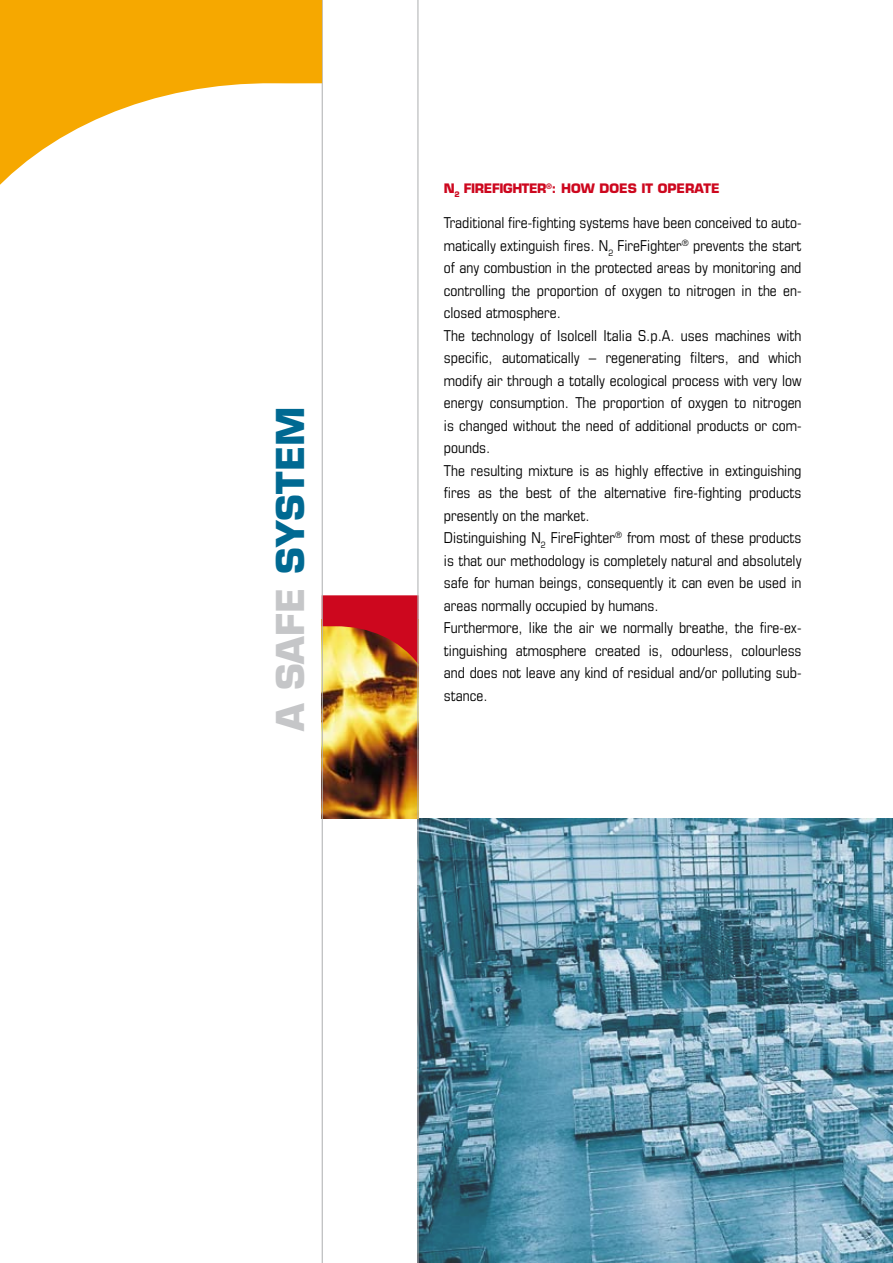
<style>
.page{position:relative;width:893px;height:1263px;background:#fff}
.page>*{position:absolute;margin:0;border:0;box-sizing:border-box;transform-origin:0 0}
.t1{font:700 37.5px "Eurostile";color:#006992}
.t2{font:condensed 15px/22.5px "Eurostile";color:#000}
.t3{font:700 12.75px "Eurostile";color:#cd071e}
.s1{color:#c5c6c8}
</style>
<div class="page">
<img style="left:418px;top:819px;width:475px;height:444px">
<img style="left:323px;top:664px;width:94px;height:155px">
<svg style="left:323px;top:595px;width:94px;height:69px;background:#ca4830"></svg>
<hr style="left:417px;top:0;width:1px;height:1263px;background:#b1b3b4">
<hr style="left:322px;top:0;width:1px;height:1263px;background:#b1b3b4">
<svg style="left:0;top:0;width:322px;height:209px;fill:#f6a800"></svg>
<h1 class="t1" style="left:267px;top:731px;width:322px;rotate:-90deg"><span class="s1">A SAFE</span> SYSTEM</h1>
<p class="t3" style="left:444px;top:180px;width:65px">N<sub>2</sub> FIREFIGHTER</p>
<p class="t3" style="left:546px;top:180px;width:27px"><sup>®</sup>: HOW</p>
<p class="t3" style="left:599px;top:180px;width:11px">DOES</p>
<p class="t3" style="left:641px;top:180px;width:26px">IT OPERATE</p>
<p class="t2" style="left:444px;top:211px;width:359px">Traditional fire-fighting systems have been conceived to auto&shy;matically extinguish fires. N<sub>2</sub> FireFighter<sup>®</sup> prevents the start of any combustion in the protected areas by monitoring and controlling the proportion of oxygen to nitrogen in the en&shy;closed atmosphere.<br>The technology of Isolcell Italia S.p.A. uses machines with specific, automatically – regenerating filters, and which modify air through a totally ecological process with very low energy consumption. The proportion of oxygen to nitrogen is changed without the need of additional products or com&shy;pounds.<br>The resulting mixture is as highly effective in extinguishing fires as the best of the alternative fire-fighting products presently on the market.<br>Distinguishing N<sub>2</sub> FireFighter<sup>®</sup> from most of these products is that our methodology is completely natural and absolutely safe for human beings, consequently it can even be used in areas normally occupied by humans.<br>Furthermore, like the air we normally breathe, the fire-ex&shy;tinguishing atmosphere created is, odourless, colourless and does not leave any kind of residual and/or polluting sub&shy;stance.</p>
</div>
